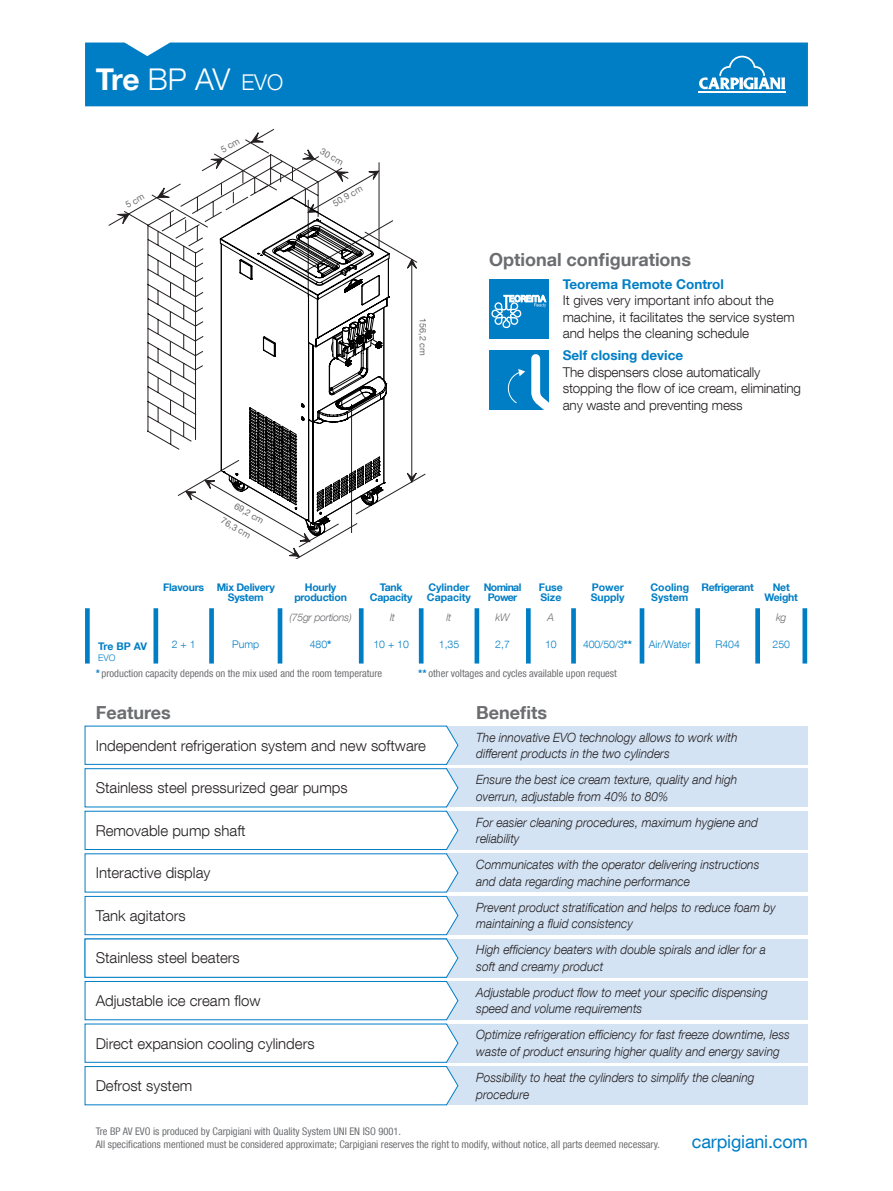
<style>
.page{position:relative;width:893px;height:1191px;background:#fff}
.page>*{position:absolute;margin:0;border:0;box-sizing:border-box;transform-origin:0 0}
.t1{font:300 30px "Helvetica Neue LT Com";color:#fff}
.t2{font:700 18px "Helvetica Neue LT Com";color:#6c6d70}
.t3{font:18px "Helvetica Neue LT Com";letter-spacing:-.01em;color:#007ec5}
.t4{font:300 15px "Helvetica Neue LT Com";color:#231f20}
.t5{font:300 13.5px/16.5px "Helvetica Neue LT Com";color:#231f20}
.t6{font:700 13.5px "Helvetica Neue LT Com";color:#007ec5}
.t7{font:italic 300 12.75px/16.5px "Helvetica Neue LT Com";color:#231f20;scale:.94 1}
.t8{font:condensed 10.5px/13.5px "Helvetica Neue LT Com";color:#6c6d70}
.t9{font:700 10.5px/10.5px "Helvetica Neue LT Com";letter-spacing:-.02em;color:#007ec5;text-align:center}
.t10{font:300 10.5px "Helvetica Neue LT Com";color:#007ec5}
.t11{font:700 10.5px/10.5px "Helvetica Neue LT Com";color:#007ec5}
.t12{font:italic 300 10.5px "Helvetica Neue LT Com";letter-spacing:-.025em;color:#6c6d70}
.t13{font:700 10.5px/10.5px "Helvetica Neue LT Com";letter-spacing:-.06em;color:#007ec5;text-align:center}
.t14{font:700 10.5px "Helvetica Neue LT Com";letter-spacing:-.04em;color:#007ec5}
.t15{font:9px/19.2px "Helvetica Neue LT Com";color:#6c6d70;text-align:center}
.t16{font:300 9px "Helvetica Neue LT Com";color:#007ec5}
.s1{font-weight:700}
.s2{font-size:21.75px}
.s3{font-weight:700;font-stretch:normal;color:#007ec5}
</style>
<div class="page">
<div style="left:85px;top:43px;width:723px;height:63px;background:#007ec5"></div>
<svg style="left:699px;top:56px;width:86px;height:33px"></svg>
<hr style="left:698px;top:91px;width:88px;height:2px;background:#fff">
<div style="left:446px;top:854px;width:362px;height:38px;background:#d4e3f4"></div>
<div style="left:446px;top:896px;width:362px;height:38px;background:#d4e3f4"></div>
<div style="left:446px;top:981px;width:362px;height:38px;background:#d4e3f4"></div>
<div style="left:446px;top:1024px;width:362px;height:38px;background:#d4e3f4"></div>
<div style="left:446px;top:1066px;width:362px;height:38px;background:#d4e3f4"></div>
<div style="left:446px;top:939px;width:362px;height:38px;background:#d4e3f4"></div>
<div style="left:446px;top:768px;width:362px;height:39px;background:#d4e3f4"></div>
<div style="left:446px;top:811px;width:362px;height:38px;background:#d4e3f4"></div>
<div style="left:446px;top:726px;width:362px;height:38px;background:#d4e3f4"></div>
<svg style="left:84px;top:725px;width:375px;height:380px"></svg>
<svg style="left:85px;top:608px;width:491px;height:55px"></svg>
<svg style="left:640px;top:608px;width:167px;height:55px"></svg>
<div style="left:489px;top:279px;width:60px;height:60px;background:#007ec5"></div>
<svg style="left:491px;top:295px;width:56px;height:33px"></svg>
<div style="left:489px;top:350px;width:60px;height:59px;background:#007ec5"></div>
<svg style="left:508px;top:354px;width:41px;height:56px"></svg>
<svg style="left:108px;top:129px;width:310px;height:430px"></svg>
<h1 class="t1" style="left:96px;top:61px;width:189px"><span class="s1">Tre</span> BP AV <span class="s2">EVO</span></h1>
<p class="t15" style="left:326px;top:142px;width:27px;rotate:29deg">30 cm</p>
<p class="t15" style="left:329px;top:195px;width:34px;rotate:-30deg">50,9 cm</p>
<p class="t15" style="left:433px;top:318px;width:39px;rotate:90deg">156,2 cm</p>
<p class="t15" style="left:236px;top:494px;width:38px;rotate:30deg">69,2 cm<br>76,3 cm</p>
<h2 class="t2" style="left:489px;top:248px;width:203px">Optional configurations</h2>
<p class="t6" style="left:563px;top:275px;width:163px">Teorema Remote Control</p>
<p class="t5" style="left:563px;top:292px;width:234px">It gives very important info about the machine, it facilitates the service system and helps the cleaning schedule</p>
<p class="t6" style="left:563px;top:347px;width:122px">Self closing device</p>
<p class="t5" style="left:563px;top:363px;width:240px">The dispensers close automatically stopping the flow of ice cream, eliminating any waste and preventing mess</p>
<p class="t9" style="left:228px;top:581px;width:48px;text-align:left;text-indent:-65px">Flavours Mix Delivery<br>System</p>
<p class="t9" style="left:294px;top:581px;width:54px">Hourly production</p>
<p class="t9" style="left:370px;top:581px;width:44px">Tank<br>Capacity</p>
<p class="t11" style="left:427px;top:581px;width:46px">Cylinder<br>Capacity</p>
<p class="t13" style="left:484px;top:581px;width:39px">Nominal<br>Power</p>
<p class="t11" style="left:539px;top:581px;width:26px">Fuse<br>Size</p>
<p class="t11" style="left:591px;top:581px;width:36px">Power<br>Supply</p>
<p class="t11" style="left:650px;top:581px;width:40px">Cooling<br>System</p>
<p class="t14" style="left:702px;top:580px;width:54px">Refrigerant</p>
<p class="t9" style="left:764px;top:581px;width:35px">Net<br>Weight</p>
<p class="t12" style="left:289px;top:610px;width:64px">(75gr portions)</p>
<p class="t12" style="left:390px;top:610px;width:6px">lt</p>
<p class="t12" style="left:447px;top:610px;width:6px">lt</p>
<p class="t12" style="left:496px;top:610px;width:16px">kW</p>
<p class="t12" style="left:548px;top:610px;width:8px">A</p>
<p class="t12" style="left:776px;top:610px;width:12px">kg</p>
<p class="t10" style="left:172px;top:638px;width:25px">2 + 1</p>
<p class="t10" style="left:232px;top:638px;width:29px">Pump</p>
<p class="t10" style="left:310px;top:638px;width:23px">480<span class="s1">*</span></p>
<p class="t10" style="left:373px;top:638px;width:37px">10 + 10</p>
<p class="t10" style="left:439px;top:638px;width:22px">1,35</p>
<p class="t10" style="left:495px;top:638px;width:16px">2,7</p>
<p class="t10" style="left:545px;top:638px;width:13px">10</p>
<p class="t10" style="left:583px;top:638px;width:50px">400/50/3<span class="s1">**</span></p>
<p class="t10" style="left:649px;top:638px;width:43px">Air/Water</p>
<p class="t10" style="left:715px;top:638px;width:26px">R404</p>
<p class="t10" style="left:772px;top:638px;width:19px">250</p>
<p class="t8" style="left:96px;top:667px;width:288px"><span class="s3">*</span> production capacity depends on the mix used and the room temperature</p>
<p class="t8" style="left:418px;top:667px;width:200px"><span class="s3">**</span> other voltages and cycles available upon request</p>
<p class="t9" style="left:98px;top:641px;width:50px">Tre BP AV</p>
<p class="t16" style="left:98px;top:652px;width:19px">EVO</p>
<h2 class="t2" style="left:96px;top:701px;width:77px">Features</h2>
<h2 class="t2" style="left:476px;top:701px;width:73px">Benefits</h2>
<p class="t4" style="left:96px;top:736px;width:332px">Independent refrigeration system and new software</p>
<p class="t4" style="left:96px;top:778px;width:253px">Stainless steel pressurized gear pumps</p>
<p class="t4" style="left:96px;top:821px;width:152px">Removable pump shaft</p>
<p class="t4" style="left:96px;top:863px;width:116px">Interactive display</p>
<p class="t4" style="left:96px;top:906px;width:92px">Tank agitators</p>
<p class="t4" style="left:96px;top:949px;width:146px">Stainless steel beaters</p>
<p class="t4" style="left:96px;top:949px;width:92px">Tank agitators</p>
<p class="t4" style="left:96px;top:991px;width:166px">Adjustable ice cream flow</p>
<p class="t4" style="left:96px;top:1034px;width:220px">Direct expansion cooling cylinders</p>
<p class="t4" style="left:96px;top:1076px;width:98px">Defrost system</p>
<p class="t7" style="left:476px;top:728px;width:279px">The innovative EVO technology allows to work with different products in the two cylinders</p>
<p class="t7" style="left:476px;top:771px;width:279px">Ensure the best ice cream texture, quality and high overrun, adjustable from 40% to 80%</p>
<p class="t7" style="left:476px;top:813px;width:301px">For easier cleaning procedures, maximum hygiene and reliability</p>
<p class="t7" style="left:476px;top:856px;width:303px">Communicates with the operator delivering instructions and data regarding machine performance</p>
<p class="t7" style="left:476px;top:899px;width:320px">Prevent product stratification and helps to reduce foam by maintaining a fluid consistency</p>
<p class="t7" style="left:476px;top:941px;width:320px">Prevent product stratification and hel s to reduce foam by maintaining fluid consistency</p>
<p class="t7" style="left:476px;top:941px;width:310px">High efficiency beaters with double spirals and idler for a soft and creamy product</p>
<p class="t7" style="left:476px;top:984px;width:312px">Adjustable product flow to meet your specific dispensing speed and volume requirements</p>
<p class="t7" style="left:476px;top:1026px;width:335px">Optimize refrigeration efficiency for fast freeze downtime, less waste of product ensuring higher quality and energy saving</p>
<p class="t7" style="left:476px;top:1069px;width:298px">Possibility to heat the cylinders to simplify the cleaning procedure</p>
<p class="t8" style="left:96px;top:1124px;width:566px">Tre BP AV EVO is produced by Carpigiani with Quality System UNI EN ISO 9001.<br>All specifications mentioned must be considered approximate; Carpigiani reserves the right to modify, without notice, all parts deemed necessary.</p>
<h2 class="t3" style="left:692px;top:1130px;width:118px">carpigiani.com</h2>
</div>
